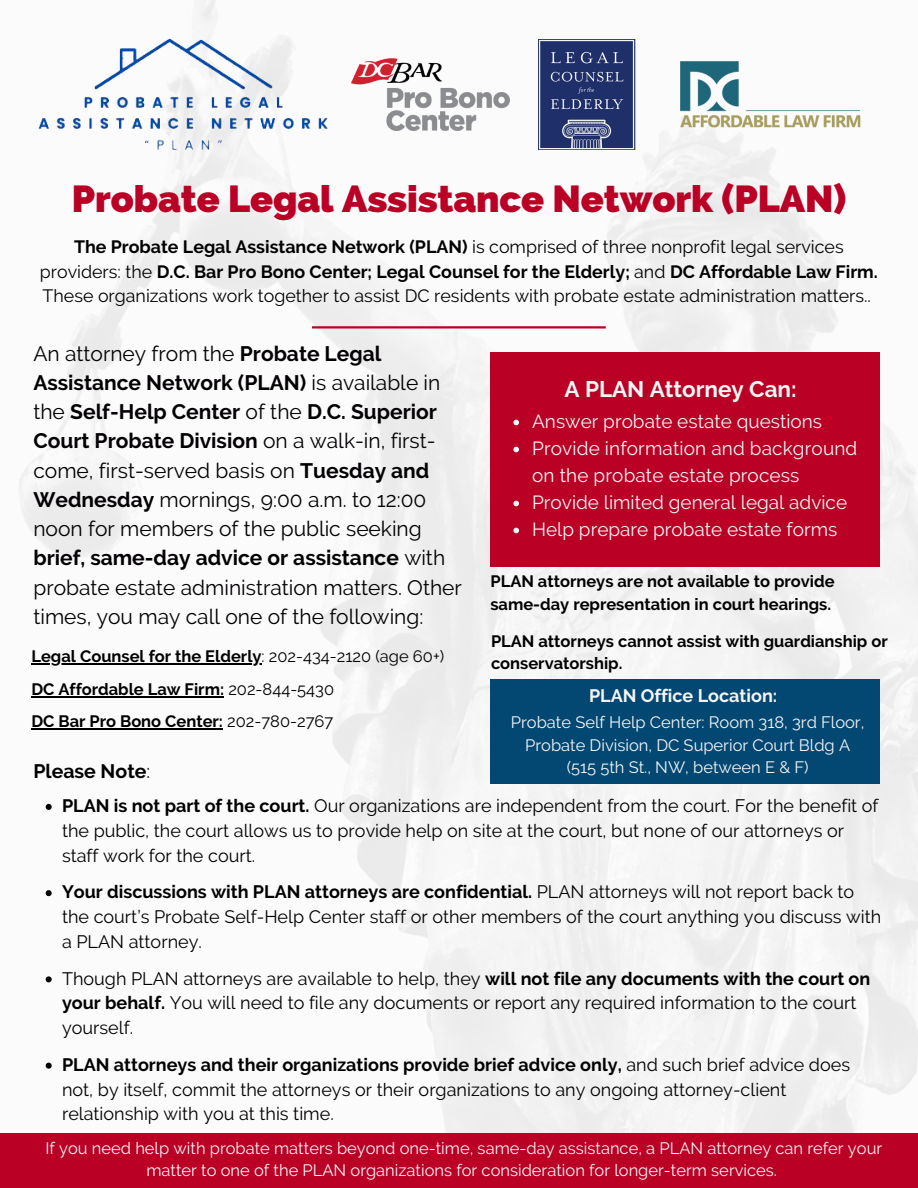
<style>
.page{position:relative;width:918px;height:1188px;background:#fff}
.page>*{position:absolute;margin:0;border:0;box-sizing:border-box;transform-origin:0 0}
.t1{font:800 37.65px "Raleway";color:#ba0025}
.t2{font:700 22.5px "Raleway";color:#f5f5f5}
.t3{font:21px/29.2px "Raleway";color:#030003}
.t4{font:700 19.5px "Raleway";color:#000}
.t5{font:18.9px/27px "Raleway";color:#f5f5f5}
.t6{font:18px/24.8px "Raleway";color:#000}
.t7{font:700 18px "Raleway";color:#f5f5f5}
.t8{font:17.85px/24.8px "Raleway";color:#000;text-align:center}
.t9{font:16.5px/22.5px "Raleway";color:#f5f5f5;text-align:center}
.t10{font:700 16.5px/22.5px "Raleway";color:#000}
.s1{font-weight:700}
.s2{font-weight:400}
</style>
<div class="page">
<img style="left:18px;top:0;width:900px;height:1133px">
<div style="left:490px;top:352px;width:390px;height:214px;background:#ba0025"></div>
<hr style="left:312px;top:326px;width:294px;height:3px;background:#ba0025">
<img style="left:351px;top:59px;width:159px;height:72px">
<img style="left:674px;top:56px;width:192px;height:77px">
<img style="left:539px;top:39px;width:96px;height:110px">
<div style="left:0;top:1133px;width:918px;height:55px;background:#ba0025"></div>
<img style="left:18px;top:8px;width:333px;height:156px">
<div style="left:490px;top:679px;width:390px;height:105px;background:#024873"></div>
<svg style="left:513px;top:420px;width:6px;height:5px"></svg>
<svg style="left:513px;top:447px;width:6px;height:5px"></svg>
<svg style="left:513px;top:501px;width:6px;height:5px"></svg>
<svg style="left:513px;top:528px;width:6px;height:5px"></svg>
<svg style="left:46px;top:804px;width:6px;height:6px"></svg>
<svg style="left:46px;top:890px;width:6px;height:6px"></svg>
<svg style="left:46px;top:976px;width:6px;height:6px"></svg>
<svg style="left:46px;top:1063px;width:6px;height:6px"></svg>
<hr style="left:31px;top:663px;width:231px;height:1px;background:#000">
<hr style="left:31px;top:696px;width:193px;height:1px;background:#000">
<hr style="left:31px;top:729px;width:192px;height:1px;background:#000">
<h5 class="t1" style="left:72px;top:177px;width:776px">Probate Legal Assistance Network (PLAN)</h5>
<p class="t8" style="left:40px;top:234px;width:840px"><span class="s1">The Probate Legal Assistance Network (PLAN)</span> is comprised of three nonprofit legal services providers: the <span class="s1">D.C. Bar Pro Bono Center; Legal Counsel for the Elderly;</span> and <span class="s1">DC Affordable Law Firm.<br></span>These organizations work together to assist DC residents with probate estate administration matters..</p>
<h2 class="t3" style="left:33px;top:339px;width:430px">An attorney from the <span class="s1">Probate Legal Assistance Network (PLAN)</span> is available in the <span class="s1">Self-Help Center</span> of the <span class="s1">D.C. Superior Court Probate Division</span> on a walk-in, first&shy;come, first-served basis on <span class="s1">Tuesday and Wednesday</span> mornings, 9:00 a.m. to 12:00 noon for members of the public seeking <span class="s1">brief, same-day advice or assistance</span> with probate estate administration matters. Other times, you may call one of the following:</h2>
<h3 class="t2" style="left:565px;top:376px;width:234px">A PLAN Attorney Can:</h3>
<p class="t5" style="left:532px;top:407px;width:291px">Answer probate estate questions</p>
<p class="t5" style="left:532px;top:434px;width:327px">Provide information and background on the probate estate process</p>
<p class="t5" style="left:532px;top:488px;width:317px">Provide limited general legal advice</p>
<p class="t5" style="left:532px;top:515px;width:307px">Help prepare probate estate forms</p>
<h6 class="t10" style="left:490px;top:570px;width:346px">PLAN attorneys are not available to provide same-day representation in court hearings.</h6>
<p class="t10" style="left:491px;top:629px;width:398px">PLAN attorneys cannot assist with guardianship or conservatorship.</p>
<p class="t10" style="left:31px;top:645px;width:414px">Legal Counsel for the Elderly<span class="s2">: 202-434-2120 (age 60+)</span></p>
<h5 class="t10" style="left:31px;top:678px;width:304px">DC Affordable Law Firm: <span class="s2">202-844-5430</span></h5>
<p class="t10" style="left:31px;top:710px;width:303px">DC Bar Pro Bono Center: <span class="s2">202-780-2767</span></p>
<p class="t7" style="left:589px;top:685px;width:190px">PLAN Office Location:</p>
<h5 class="t9" style="left:511px;top:711px;width:355px">Probate Self Help Center: Room 318, 3rd Floor,<br>Probate Division, DC Superior Court Bldg A</h5>
<p class="t9" style="left:567px;top:756px;width:243px">(515 5th St., NW, between E &amp; F)</p>
<h6 class="t4" style="left:33px;top:760px;width:118px">Please Note<span class="s2">:</span></h6>
<p class="t6" style="left:62px;top:793px;width:818px"><span class="s1">PLAN is not part of the court.</span> Our organizations are independent from the court. For the benefit of the public, the court allows us to provide help on site at the court, but none of our attorneys or staff work for the court.</p>
<p class="t6" style="left:62px;top:880px;width:821px"><span class="s1">Your discussions with PLAN attorneys are confidential.</span> PLAN attorneys will not report back to the court’s Probate Self-Help Center staff or other members of the court anything you discuss with a PLAN attorney.</p>
<h4 class="t6" style="left:62px;top:966px;width:810px">Though PLAN attorneys are available to help, they <span class="s1">will not file any documents with the court on your behalf.</span> You will need to file any documents or report any required information to the court yourself.</h4>
<p class="t6" style="left:62px;top:1052px;width:790px"><span class="s1">PLAN attorneys and their organizations provide brief advice only,</span> and such brief advice does not, by itself, commit the attorneys or their organizations to any ongoing attorney-client relationship with you at this time.</p>
<h5 class="t9" style="left:45px;top:1137px;width:838px">If you need help with probate matters beyond one-time, same-day assistance, a PLAN attorney can refer your matter to one of the PLAN organizations for consideration for longer-term services.</h5>
</div>
